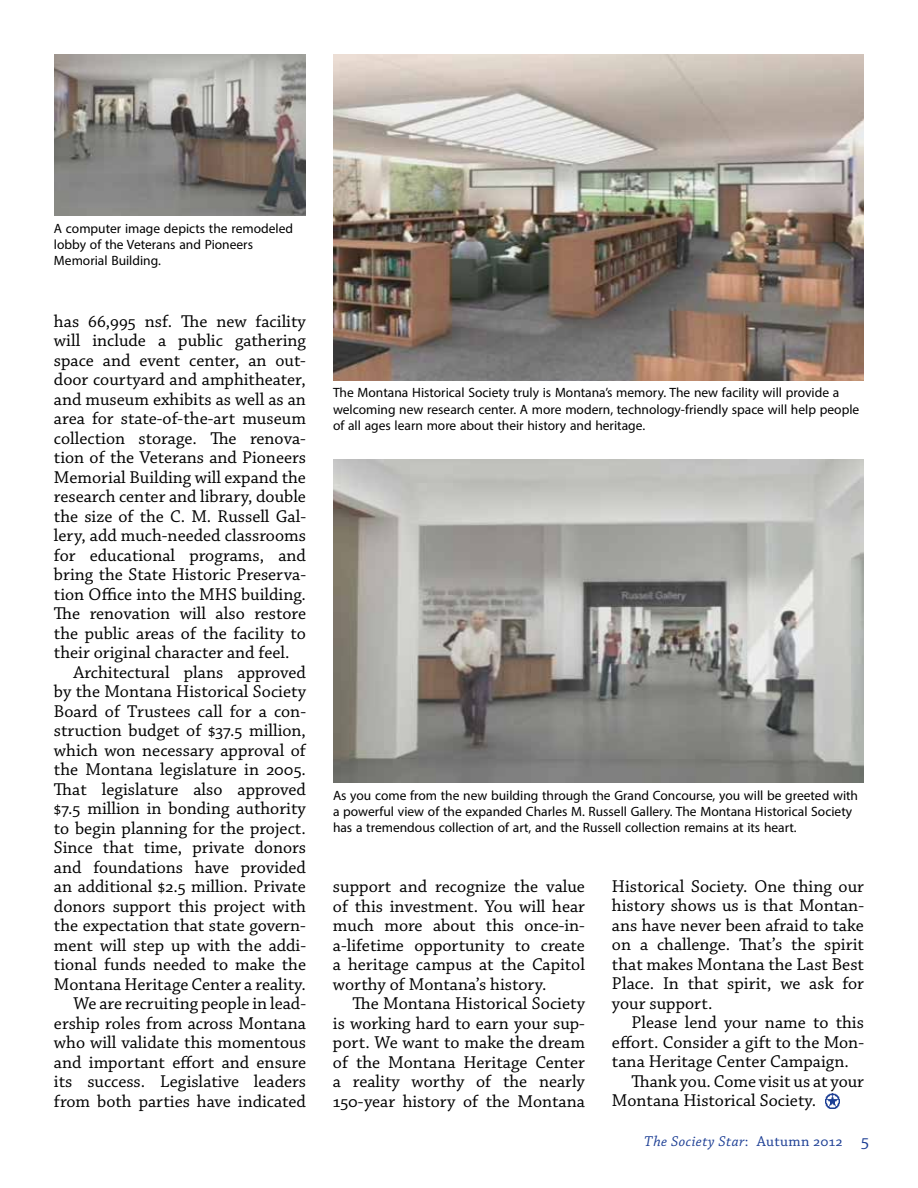
<style>
.page{position:relative;width:918px;height:1188px;background:#fff}
.page>*{position:absolute;margin:0;border:0;box-sizing:border-box;transform-origin:0 0}
.t1{font:18px/19.5px "Chaparral Pro";color:#000;text-align:justify}
.t2{font:italic 15px "Chaparral Pro";letter-spacing:.03em;color:#1c3e94}
.t3{font:13.5px/16.5px "Myriad Pro";color:#000}
.s1{font-style:normal}
.s2{font-style:normal;font-size:18px}
</style>
<div class="page">
<img style="left:825px;top:1094px;width:15px;height:14px">
<img style="left:333px;top:54px;width:531px;height:327px">
<img style="left:54px;top:54px;width:252px;height:162px">
<img style="left:333px;top:459px;width:531px;height:324px">
<p class="t3" style="left:54px;top:220px;width:241px">A computer image depicts the remodeled lobby of the Veterans and Pioneers<br>Memorial Building.</p>
<p class="t1" style="left:54px;top:312px;width:253px">has 66,995 nsf. The new facility</p>
<p class="t1" style="left:54px;top:332px;width:253px">will include a public gathering</p>
<p class="t1" style="left:54px;top:351px;width:254px">space and event center, an out-</p>
<p class="t1" style="left:54px;top:371px;width:254px">door courtyard and amphitheater,</p>
<p class="t1" style="left:54px;top:390px;width:253px">and museum exhibits as well as an</p>
<p class="t1" style="left:54px;top:410px;width:254px">area for state-of-the-art museum</p>
<p class="t1" style="left:54px;top:429px;width:254px">collection storage. The renova-</p>
<p class="t1" style="left:54px;top:449px;width:254px">tion of the Veterans and Pioneers</p>
<p class="t1" style="left:54px;top:468px;width:253px">Memorial Building will expand the</p>
<p class="t1" style="left:54px;top:488px;width:254px">research center and library, double</p>
<p class="t1" style="left:54px;top:507px;width:254px">the size of the C. M. Russell Gal-</p>
<p class="t1" style="left:54px;top:527px;width:253px">lery, add much-needed classrooms</p>
<p class="t1" style="left:54px;top:546px;width:254px">for educational programs, and</p>
<p class="t1" style="left:54px;top:566px;width:254px">bring the State Historic Preserva-</p>
<p class="t1" style="left:54px;top:585px;width:254px">tion Office into the MHS building.</p>
<p class="t1" style="left:54px;top:605px;width:254px">The renovation will also restore</p>
<p class="t1" style="left:54px;top:624px;width:253px">the public areas of the facility to</p>
<p class="t1" style="left:54px;top:643px;width:237px">their original character and feel.</p>
<p class="t1" style="left:73px;top:663px;width:234px">Architectural plans approved</p>
<p class="t1" style="left:54px;top:682px;width:254px">by the Montana Historical Society</p>
<p class="t1" style="left:54px;top:702px;width:254px">Board of Trustees call for a con-</p>
<p class="t1" style="left:54px;top:721px;width:253px">struction budget of $37.5 million,</p>
<p class="t1" style="left:54px;top:741px;width:254px">which won necessary approval of</p>
<p class="t1" style="left:54px;top:760px;width:254px">the Montana legislature in 2005.</p>
<p class="t1" style="left:54px;top:780px;width:253px">That legislature also approved</p>
<p class="t1" style="left:54px;top:799px;width:253px">$7.5 million in bonding authority</p>
<p class="t1" style="left:54px;top:819px;width:254px">to begin planning for the project.</p>
<p class="t1" style="left:54px;top:838px;width:253px">Since that time, private donors</p>
<p class="t1" style="left:54px;top:858px;width:254px">and foundations have provided</p>
<p class="t1" style="left:54px;top:877px;width:253px">an additional $2.5 million. Private</p>
<p class="t1" style="left:54px;top:897px;width:253px">donors support this project with</p>
<p class="t1" style="left:54px;top:916px;width:254px">the expectation that state govern-</p>
<p class="t1" style="left:54px;top:936px;width:254px">ment will step up with the addi-</p>
<p class="t1" style="left:54px;top:955px;width:254px">tional funds needed to make the</p>
<p class="t1" style="left:54px;top:975px;width:253px">Montana Heritage Center a reality.</p>
<p class="t1" style="left:73px;top:994px;width:234px">We are recruiting people in lead-</p>
<p class="t1" style="left:54px;top:1014px;width:254px">ership roles from across Montana</p>
<p class="t1" style="left:54px;top:1033px;width:253px">who will validate this momentous</p>
<p class="t1" style="left:54px;top:1053px;width:254px">and important effort and ensure</p>
<p class="t1" style="left:54px;top:1072px;width:253px">its success. Legislative leaders</p>
<p class="t1" style="left:54px;top:1092px;width:253px">from both parties have indicated</p>
<p class="t3" style="left:333px;top:385px;width:528px">The Montana Historical Society truly is Montana’s memory. The new facility will provide a welcoming new research center. A more modern, technology-friendly space will help people of all ages learn more about their history and heritage.</p>
<p class="t3" style="left:333px;top:787px;width:527px">As you come from the new building through the Grand Concourse, you will be greeted with a powerful view of the expanded Charles M. Russell Gallery. The Montana Historical Society has a tremendous collection of art, and the Russell collection remains at its heart.</p>
<p class="t1" style="left:333px;top:877px;width:253px">support and recognize the value of this investment. You will hear much more about this once-in&shy;a-lifetime opportunity to create a heritage campus at the Capitol worthy of Montana’s history.</p>
<p class="t1" style="left:333px;top:994px;width:254px;text-indent:19px">The Montana Historical Society is working hard to earn your sup&shy;port. We want to make the dream of the Montana Heritage Center a reality worthy of the nearly 150-year history of the Montana</p>
<p class="t1" style="left:612px;top:877px;width:254px">Historical Society. One thing our history shows us is that Montan&shy;ans have never been afraid to take on a challenge. That’s the spirit that makes Montana the Last Best Place. In that spirit, we ask for your support.</p>
<p class="t1" style="left:631px;top:1014px;width:234px">Please lend your name to this</p>
<p class="t1" style="left:612px;top:1033px;width:254px">effort. Consider a gift to the Mon-</p>
<p class="t1" style="left:612px;top:1053px;width:238px">tana Heritage Center Campaign.</p>
<p class="t1" style="left:631px;top:1072px;width:234px">Thank you. Come visit us at your</p>
<p class="t1" style="left:612px;top:1092px;width:206px">Montana Historical Society.</p>
<p class="t2" style="left:644px;top:1133px;width:226px">The Society Star<span class="s1">: Autumn 2012</span> <span class="s2">5</span></p>
</div>
